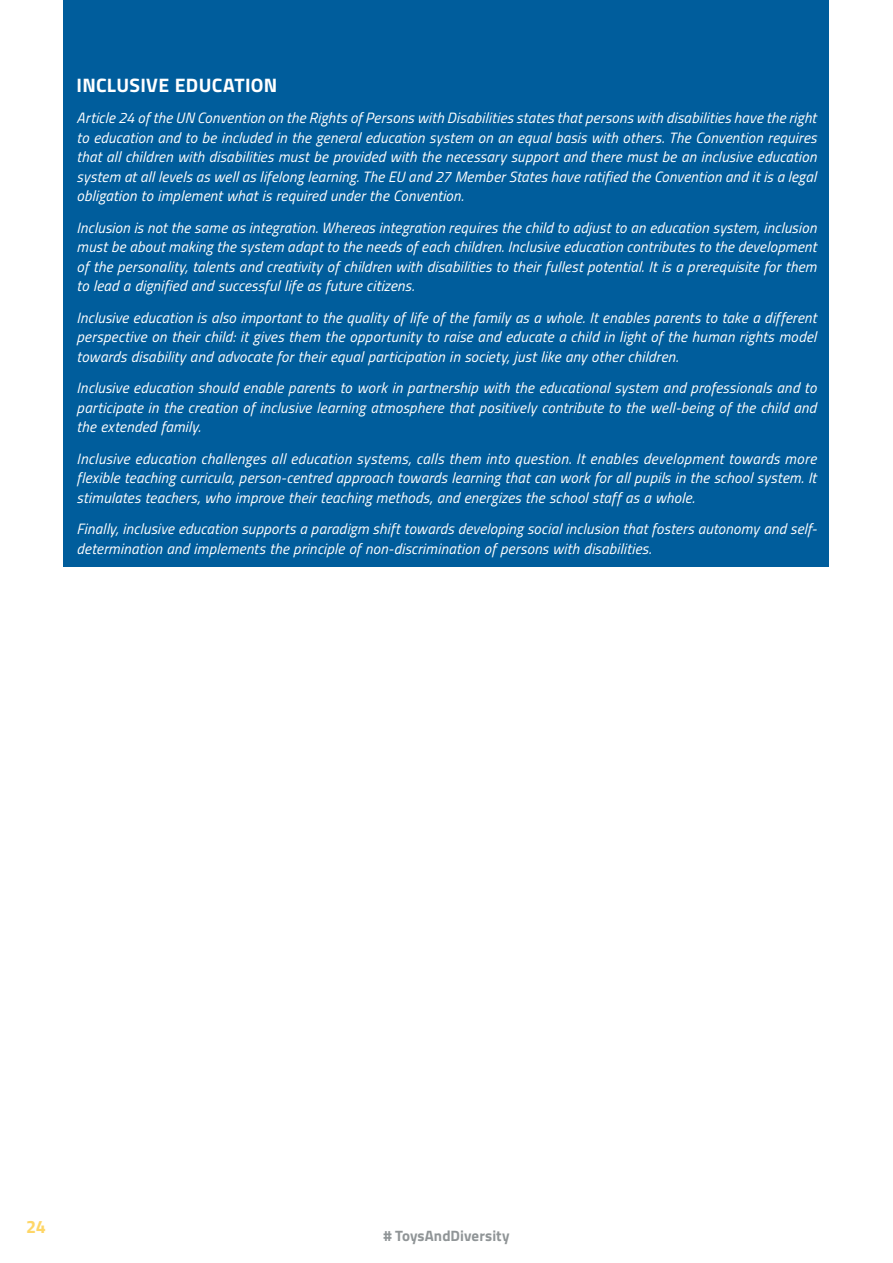
<style>
.page{position:relative;width:893px;height:1263px;background:#fff}
.page>*{position:absolute;margin:0;border:0;box-sizing:border-box;transform-origin:0 0}
._1_1_white{font:700 19.5px "Titillium";letter-spacing:.015em;color:#fff}
.t1{font:700 18px "Titillium";color:#fed667}
.white_quote{font:italic 15px/19.5px "Titillium";letter-spacing:.015em;color:#fff;text-align:justify}
.t2{font:700 15px "Titillium";letter-spacing:.005em;color:#909597}
</style>
<div class="page">
<div style="left:64px;top:0;width:765px;height:567px;background:#005d9c"></div>
<p class="_1_1_white" style="left:77px;top:70px;width:202px">INCLUSIVE EDUCATION</p>
<p class="white_quote" style="left:77px;top:108px;width:741px">Article 24 of the UN Convention on the Rights of Persons with Disabilities states that persons with disabilities have the right to education and to be included in the general education system on an equal basis with others. The Convention requires that all children with disabilities must be provided with the necessary support and there must be an inclusive education system at all levels as well as lifelong learning. The EU and 27 Member States have ratified the Convention and it is a legal obligation to implement what is required under the Convention.</p>
<p class="white_quote" style="left:77px;top:217px;width:741px">Inclusion is not the same as integration. Whereas integration requires the child to adjust to an education system, inclusion must be about making the system adapt to the needs of each children. Inclusive education contributes to the development of the personality, talents and creativity of children with disabilities to their fullest potential. It is a prerequisite for them to lead a dignified and successful life as future citizens.</p>
<p class="white_quote" style="left:77px;top:307px;width:741px">Inclusive education is also important to the quality of life of the family as a whole. It enables parents to take a different perspective on their child: it gives them the opportunity to raise and educate a child in light of the human rights model towards disability and advocate for their equal participation in society, just like any other children.</p>
<p class="white_quote" style="left:77px;top:378px;width:741px">Inclusive education should enable parents to work in partnership with the educational system and professionals and to participate in the creation of inclusive learning atmosphere that positively contribute to the well-being of the child and the extended family.</p>
<p class="white_quote" style="left:77px;top:448px;width:741px">Inclusive education challenges all education systems, calls them into question. It enables development towards more flexible teaching curricula, person-centred approach towards learning that can work for all pupils in the school system. It stimulates teachers, who improve their teaching methods, and energizes the school staff as a whole.</p>
<p class="white_quote" style="left:77px;top:519px;width:742px">Finally, inclusive education supports a paradigm shift towards developing social inclusion that fosters autonomy and self&shy;determination and implements the principle of non-discrimination of persons with disabilities.</p>
<p class="t1" style="left:26px;top:1213px;width:21px">24</p>
<p class="t2" style="left:383px;top:1224px;width:128px"># ToysAndDiversity</p>
</div>
